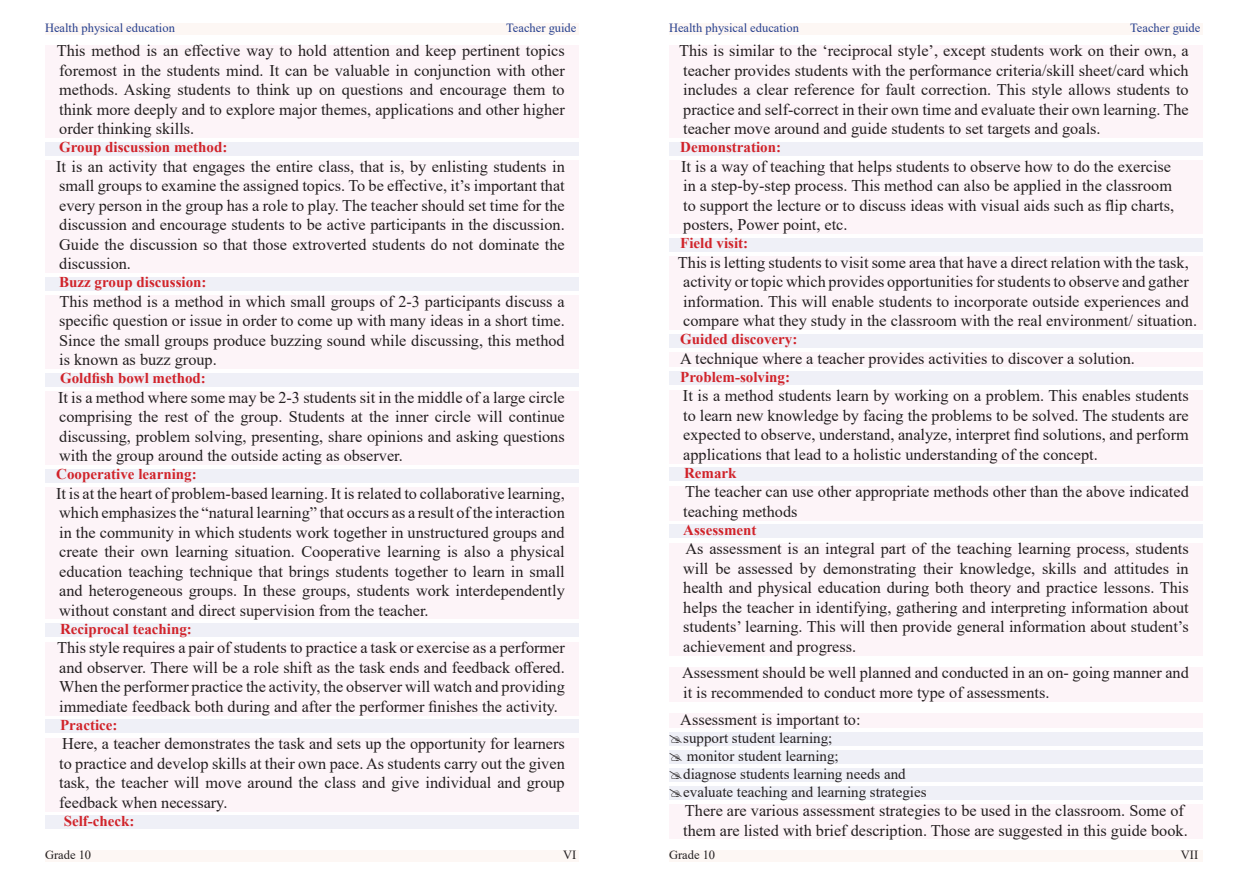
<style>
.page{position:relative;width:1248px;height:886px;background:#fff}
.page>*{position:absolute;margin:0;border:0;box-sizing:border-box;transform-origin:0 0}
.bosy{font:16.25px/19.5px "Times New Roman";color:#231f20;text-align:justify}
.title_2{font:700 15px "Times New Roman";color:#d1232a}
.t1{font:15px "Times New Roman";color:#231f20}
.HEADER_PHONT{font:12.5px "Times New Roman";color:#253f8e}
.HEADER_PHONT-2{font:12.5px "Times New Roman";color:#231f20}
</style>
<div class="page">
<div style="left:45px;top:45px;width:534px;height:93px;background:#fdf4f8"></div>
<div style="left:45px;top:142px;width:534px;height:14px;background:#eff0f7"></div>
<div style="left:45px;top:161px;width:534px;height:112px;background:#fdf4f8"></div>
<div style="left:45px;top:277px;width:534px;height:14px;background:#eff0f7"></div>
<div style="left:45px;top:296px;width:534px;height:73px;background:#fdf4f8"></div>
<div style="left:45px;top:373px;width:534px;height:14px;background:#eff0f7"></div>
<div style="left:45px;top:392px;width:534px;height:73px;background:#fdf4f8"></div>
<div style="left:45px;top:469px;width:534px;height:14px;background:#eff0f7"></div>
<div style="left:45px;top:488px;width:534px;height:131px;background:#fdf4f8"></div>
<div style="left:45px;top:624px;width:534px;height:13px;background:#eff0f7"></div>
<div style="left:45px;top:642px;width:534px;height:73px;background:#fdf4f8"></div>
<div style="left:45px;top:720px;width:534px;height:13px;background:#eff0f7"></div>
<div style="left:45px;top:738px;width:534px;height:73px;background:#fdf4f8"></div>
<div style="left:45px;top:816px;width:534px;height:13px;background:#eff0f7"></div>
<div style="left:669px;top:45px;width:533px;height:93px;background:#fdf4f8"></div>
<div style="left:669px;top:142px;width:533px;height:14px;background:#eff0f7"></div>
<div style="left:669px;top:160px;width:533px;height:74px;background:#fdf4f8"></div>
<div style="left:669px;top:238px;width:533px;height:14px;background:#eff0f7"></div>
<div style="left:669px;top:257px;width:533px;height:73px;background:#fdf4f8"></div>
<div style="left:669px;top:334px;width:533px;height:14px;background:#eff0f7"></div>
<div style="left:669px;top:352px;width:533px;height:15px;background:#fdf4f8"></div>
<div style="left:669px;top:372px;width:533px;height:13px;background:#eff0f7"></div>
<div style="left:669px;top:390px;width:533px;height:73px;background:#fdf4f8"></div>
<div style="left:669px;top:468px;width:533px;height:13px;background:#eff0f7"></div>
<div style="left:669px;top:486px;width:533px;height:34px;background:#fdf4f8"></div>
<div style="left:669px;top:525px;width:533px;height:13px;background:#eff0f7"></div>
<div style="left:669px;top:543px;width:533px;height:112px;background:#fdf4f8"></div>
<div style="left:669px;top:667px;width:533px;height:34px;background:#fdf4f8"></div>
<div style="left:669px;top:713px;width:533px;height:15px;background:#fdf4f8"></div>
<div style="left:669px;top:732px;width:533px;height:14px;background:#eff0f7"></div>
<div style="left:669px;top:750px;width:533px;height:14px;background:#eff0f7"></div>
<div style="left:669px;top:768px;width:533px;height:14px;background:#eff0f7"></div>
<div style="left:669px;top:786px;width:533px;height:14px;background:#eff0f7"></div>
<div style="left:669px;top:805px;width:533px;height:34px;background:#fdf4f8"></div>
<div style="left:45px;top:23px;width:534px;height:11px;background:#fdf7f4"></div>
<div style="left:669px;top:23px;width:533px;height:11px;background:#fdf7f4"></div>
<div style="left:45px;top:850px;width:534px;height:12px;background:#fdf7f4"></div>
<div style="left:669px;top:850px;width:533px;height:12px;background:#fdf7f4"></div>
<p class="HEADER_PHONT" style="left:45px;top:19px;width:131px">Health physical education</p>
<p class="HEADER_PHONT" style="left:506px;top:19px;width:72px">Teacher guide</p>
<p class="HEADER_PHONT" style="left:669px;top:19px;width:131px">Health physical education</p>
<p class="HEADER_PHONT" style="left:1129px;top:19px;width:72px">Teacher guide</p>
<p class="bosy" style="left:57px;top:41px;width:509px">This method is an effective way to hold attention and keep pertinent topics foremost in the students mind. It can be valuable in conjunction with other methods. Asking students to think up on questions and encourage them to think more deeply and to explore major themes, applications and other higher order thinking skills.</p>
<p class="title_2" style="left:59px;top:136px;width:170px">Group discussion method:</p>
<p class="bosy" style="left:56px;top:156px;width:510px">It is an activity that engages the entire class, that is, by enlisting students in small groups to examine the assigned topics. To be effective, it’s important that every person in the group has a role to play. The teacher should set time for the discussion and encourage students to be active participants in the discussion.<br>Guide the discussion so that those extroverted students do not dominate the discussion.</p>
<p class="title_2" style="left:59px;top:271px;width:149px">Buzz group discussion:</p>
<p class="bosy" style="left:59px;top:291px;width:507px">This method is a method in which small groups of 2-3 participants discuss a specific question or issue in order to come up with many ideas in a short time.<br>Since the small groups produce buzzing sound while discussing, this method is known as buzz group.</p>
<p class="title_2" style="left:60px;top:367px;width:147px">Goldfish bowl method:</p>
<p class="bosy" style="left:58px;top:387px;width:508px">It is a method where some may be 2-3 students sit in the middle of a large circle comprising the rest of the group. Students at the inner circle will continue discussing, problem solving, presenting, share opinions and asking questions with the group around the outside acting as observer.</p>
<p class="title_2" style="left:56px;top:463px;width:142px">Cooperative learning:</p>
<p class="bosy" style="left:56px;top:483px;width:510px">It is at the heart of problem-based learning. It is related to collaborative learning, which emphasizes the “natural learning” that occurs as a result of the interaction in the community in which students work together in unstructured groups and create their own learning situation. Cooperative learning is also a physical education teaching technique that brings students together to learn in small and heterogeneous groups. In these groups, students work interdependently without constant and direct supervision from the teacher.</p>
<p class="title_2" style="left:60px;top:618px;width:133px">Reciprocal teaching:</p>
<p class="bosy" style="left:57px;top:638px;width:509px">This style requires a pair of students to practice a task or exercise as a performer and observer. There will be a role shift as the task ends and feedback offered.<br>When the performer practice the activity, the observer will watch and providing immediate feedback both during and after the performer finishes the activity.</p>
<p class="title_2" style="left:60px;top:714px;width:59px">Practice:</p>
<p class="bosy" style="left:59px;top:734px;width:507px">Here, a teacher demonstrates the task and sets up the opportunity for learners to practice and develop skills at their own pace. As students carry out the given task, the teacher will move around the class and give individual and group feedback when necessary.</p>
<p class="title_2" style="left:64px;top:810px;width:72px">Self-check:</p>
<p class="bosy" style="left:679px;top:41px;width:511px">This is similar to the ‘reciprocal style’, except students work on their own, a teacher provides students with the performance criteria/skill sheet/card which includes a clear reference for fault correction. This style allows students to practice and self-correct in their own time and evaluate their own learning. The teacher move around and guide students to set targets and goals.</p>
<p class="title_2" style="left:680px;top:136px;width:102px">Demonstration:</p>
<p class="bosy" style="left:681px;top:156px;width:494px;text-align:left">It is a way of teaching that helps students to observe how to do the exercise in a step-by-step process. This method can also be applied in the classroom to support the lecture or to discuss ideas with visual aids such as flip charts, posters, Power point, etc.</p>
<p class="title_2" style="left:680px;top:232px;width:69px">Field visit:</p>
<p class="bosy" style="left:678px;top:252px;width:520px;text-align:center">This is letting students to visit some area that have a direct relation with the task, activity or topic which provides opportunities for students to observe and gather information. This will enable students to incorporate outside experiences and compare what they study in the classroom with the real environment/ situation.</p>
<p class="title_2" style="left:680px;top:328px;width:119px">Guided discovery:</p>
<p class="bosy" style="left:680px;top:348px;width:456px">A technique where a teacher provides activities to discover a solution.</p>
<p class="title_2" style="left:680px;top:366px;width:111px">Problem-solving:</p>
<p class="bosy" style="left:683px;top:386px;width:507px">It is a method students learn by working on a problem. This enables students to learn new knowledge by facing the problems to be solved. The students are expected to observe, understand, analyze, interpret find solutions, and perform applications that lead to a holistic understanding of the concept.</p>
<p class="title_2" style="left:684px;top:462px;width:54px">Remark</p>
<p class="bosy" style="left:683px;top:482px;width:507px">The teacher can use other appropriate methods other than the above indicated teaching methods</p>
<p class="title_2" style="left:683px;top:519px;width:75px">Assessment</p>
<p class="bosy" style="left:683px;top:539px;width:507px">As assessment is an integral part of the teaching learning process, students will be assessed by demonstrating their knowledge, skills and attitudes in health and physical education during both theory and practice lessons. This helps the teacher in identifying, gathering and interpreting information about students’ learning. This will then provide general information about student’s achievement and progress.</p>
<p class="bosy" style="left:682px;top:663px;width:508px">Assessment should be well planned and conducted in an on- going manner and it is recommended to conduct more type of assessments.</p>
<p class="bosy" style="left:680px;top:709px;width:182px">Assessment is important to:</p>
<p class="t1" style="left:683px;top:727px;width:151px">support student learning;</p>
<p class="t1" style="left:687px;top:745px;width:153px">monitor student learning;</p>
<p class="t1" style="left:683px;top:763px;width:224px">diagnose students learning needs and</p>
<p class="t1" style="left:683px;top:781px;width:245px">evaluate teaching and learning strategies</p>
<p class="bosy" style="left:683px;top:800px;width:506px">There are various assessment strategies to be used in the classroom. Some of them are listed with brief description. Those are suggested in this guide book.</p>
<p class="HEADER_PHONT-2" style="left:45px;top:846px;width:48px">Grade 10</p>
<p class="HEADER_PHONT-2" style="left:563px;top:846px;width:15px">VI</p>
<p class="HEADER_PHONT-2" style="left:669px;top:846px;width:48px">Grade 10</p>
<p class="HEADER_PHONT-2" style="left:1180px;top:846px;width:19px">VII</p>
</div>
